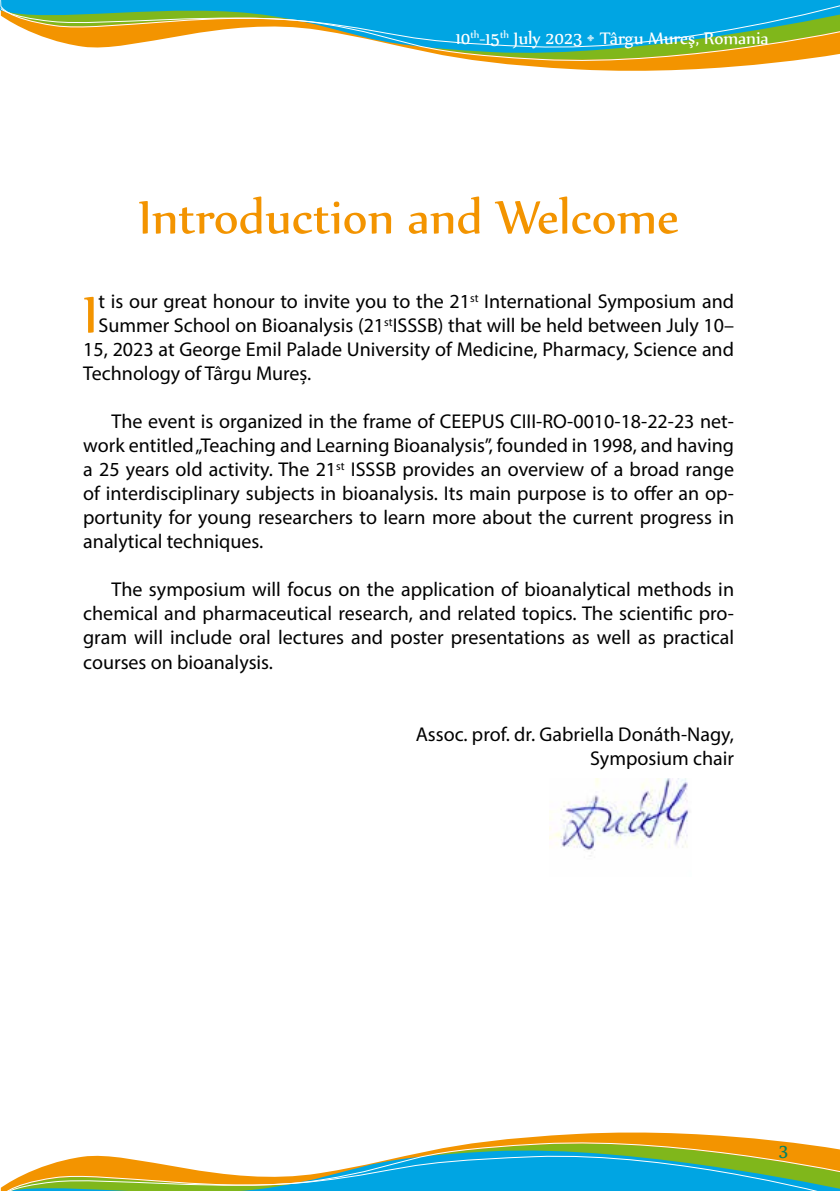
<style>
.page{position:relative;width:840px;height:1191px;background:#fff}
.page>*{position:absolute;margin:0;border:0;box-sizing:border-box;transform-origin:0 0}
.t1{font:61.6px "Nyala";color:#f39400}
.t2{font:56px "Nyala";color:#f39400}
.t3{font:20.4px "Nyala";color:#fff}
.t4{font:20.4px "Nyala";color:#008264}
.t5{font:20px/24px "Myriad Pro";color:#000;text-align:justify}
</style>
<div class="page">
<svg style="left:541px;top:67px;width:187px;height:4px"></svg>
<svg style="left:428px;top:52px;width:411px;height:15px"></svg>
<svg style="left:1px;top:0;width:838px;height:52px"></svg>
<svg style="left:545px;top:1132px;width:179px;height:4px"></svg>
<svg style="left:0;top:0;width:1px;height:16px"></svg>
<svg style="left:0;top:1136px;width:839px;height:55px"></svg>
<img style="left:549px;top:778px;width:141px;height:78px">
<svg style="left:442px;top:26px;width:377px;height:19px;background:#2dabaf"></svg>
<p class="t3" style="left:455px;top:26px;width:314px">10<sup>th</sup>-15<sup>th</sup> July 2023 • Târgu Mureş, Romania</p>
<h2 class="t2" style="left:138px;top:183px;width:542px">Introduction and Welcome</h2>
<h1 class="t1" style="left:83px;top:277px;width:17px">I</h1>
<p class="t5" style="left:98px;top:289px;width:636px">t is our great honour to invite you to the 21<sup>st</sup> International Symposium and</p>
<p class="t5" style="left:98px;top:313px;width:636px">Summer School on Bioanalysis (21<sup>st</sup>ISSSB) that will be held between July 10–</p>
<p class="t5" style="left:83px;top:337px;width:652px">15, 2023 at George Emil Palade University of Medicine, Pharmacy, Science and</p>
<p class="t5" style="left:83px;top:361px;width:229px">Technology of Târgu Mureș.</p>
<p class="t5" style="left:83px;top:409px;width:652px;text-indent:28px">The event is organized in the frame of CEEPUS CIII-RO-0010-18-22-23 net&shy;work entitled „Teaching and Learning Bioanalysis”, founded in 1998, and having a 25 years old activity. The 21<sup>st</sup> ISSSB provides an overview of a broad range of interdisciplinary subjects in bioanalysis. Its main purpose is to offer an op&shy;portunity for young researchers to learn more about the current progress in analytical techniques.</p>
<p class="t5" style="left:83px;top:577px;width:652px;text-indent:28px">The symposium will focus on the application of bioanalytical methods in chemical and pharmaceutical research, and related topics. The scientific pro&shy;gram will include oral lectures and poster presentations as well as practical courses on bioanalysis.</p>
<p class="t5" style="left:415px;top:721px;width:319px;text-align:right">Assoc. prof. dr. Gabriella Donáth-Nagy,<br>Symposium chair</p>
<p class="t4" style="left:778px;top:1138px;width:11px">3</p>
</div>
